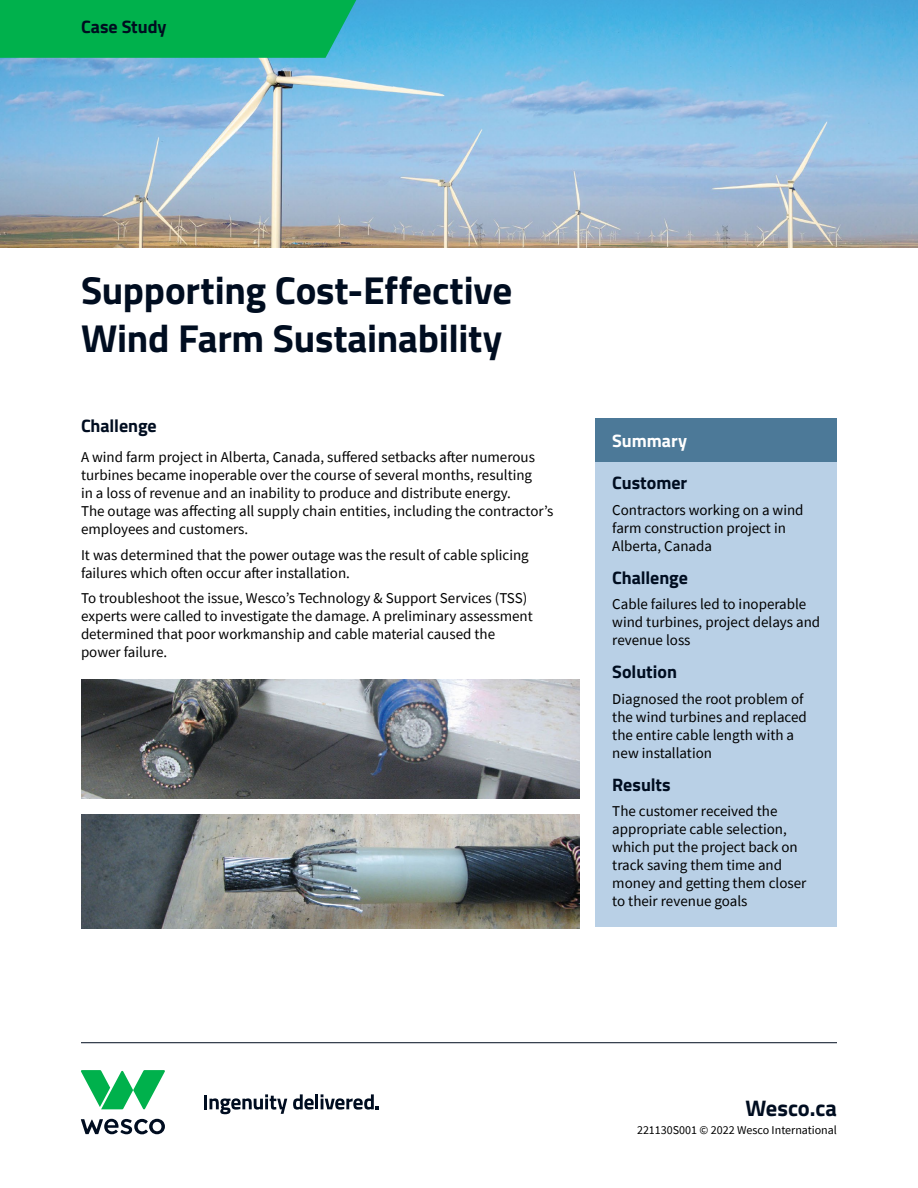
<style>
.page{position:relative;width:918px;height:1188px;background:#fff}
.page>*{position:absolute;margin:0;border:0;box-sizing:border-box;transform-origin:0 0}
.t1{font:700 39px/48px "Titillium Web";letter-spacing:-.005em;color:#000d20}
.t2{font:700 22.5px "Titillium Web";color:#000d20}
.t3{font:700 18px "Titillium Web";color:#000d20}
.t4{font:700 18px "Titillium Web";letter-spacing:-.005em;color:#fff}
.t5{font:15px/18px "Source Sans Pro";color:#000}
.t6{font:12px "Source Sans Pro";color:#000}
</style>
<div class="page">
<img style="left:0;top:0;width:918px;height:248px">
<div style="left:596px;top:460px;width:241px;height:467px;background:#b9d0e6"></div>
<svg style="left:81px;top:1119px;width:84px;height:15px"></svg>
<svg style="left:81px;top:1070px;width:84px;height:39px"></svg>
<hr style="left:204px;top:1095px;width:3px;height:14px;background:#000d20">
<svg style="left:209px;top:1094px;width:78px;height:20px"></svg>
<svg style="left:293px;top:1094px;width:86px;height:16px"></svg>
<div style="left:0;top:0;width:356px;height:58px;background:#00b14c"></div>
<hr style="left:81px;top:1042px;width:756px;height:1px;background:#000d20">
<div style="left:596px;top:418px;width:241px;height:43px;background:#4c7998"></div>
<img style="left:81px;top:679px;width:499px;height:120px">
<img style="left:81px;top:815px;width:499px;height:113px">
<p class="t3" style="left:81px;top:13px;width:87px">Case Study</p>
<h1 class="t1" style="left:81px;top:264px;width:433px">Supporting Cost-Effective<br>Wind Farm Sustainability</h1>
<p class="t3" style="left:81px;top:412px;width:77px">Challenge</p>
<p class="t5" style="left:81px;top:448px;width:474px">A wind farm project in Alberta, Canada, suffered setbacks after numerous turbines became inoperable over the course of several months, resulting<br>in a loss of revenue and an inability to produce and distribute energy.<br>The outage was affecting all supply chain entities, including the contractor’s employees and customers.</p>
<p class="t5" style="left:81px;top:545px;width:449px">It was determined that the power outage was the result of cable splicing failures which often occur after installation.</p>
<p class="t5" style="left:81px;top:589px;width:453px">To troubleshoot the issue, Wesco’s Technology &amp; Support Services (TSS) experts were called to investigate the damage. A preliminary assessment determined that poor workmanship and cable material caused the power failure.</p>
<p class="t4" style="left:612px;top:427px;width:76px">Summary</p>
<p class="t3" style="left:612px;top:469px;width:77px">Customer</p>
<p class="t5" style="left:612px;top:501px;width:193px">Contractors working on a wind farm construction project in<br>Alberta, Canada</p>
<p class="t3" style="left:612px;top:564px;width:77px">Challenge</p>
<p class="t5" style="left:612px;top:595px;width:210px">Cable failures led to inoperable wind turbines, project delays and revenue loss</p>
<p class="t3" style="left:612px;top:658px;width:66px">Solution</p>
<p class="t5" style="left:612px;top:690px;width:196px">Diagnosed the root problem of the wind turbines and replaced the entire cable length with a new installation</p>
<p class="t3" style="left:612px;top:771px;width:60px">Results</p>
<p class="t5" style="left:612px;top:802px;width:196px">The customer received the appropriate cable selection, which put the project back on track saving them time and money and getting them closer to their revenue goals</p>
<h2 class="t2" style="left:745px;top:1091px;width:93px">Wesco.ca</h2>
<p class="t6" style="left:637px;top:1122px;width:201px">221130S001 © 2022 Wesco International</p>
</div>
